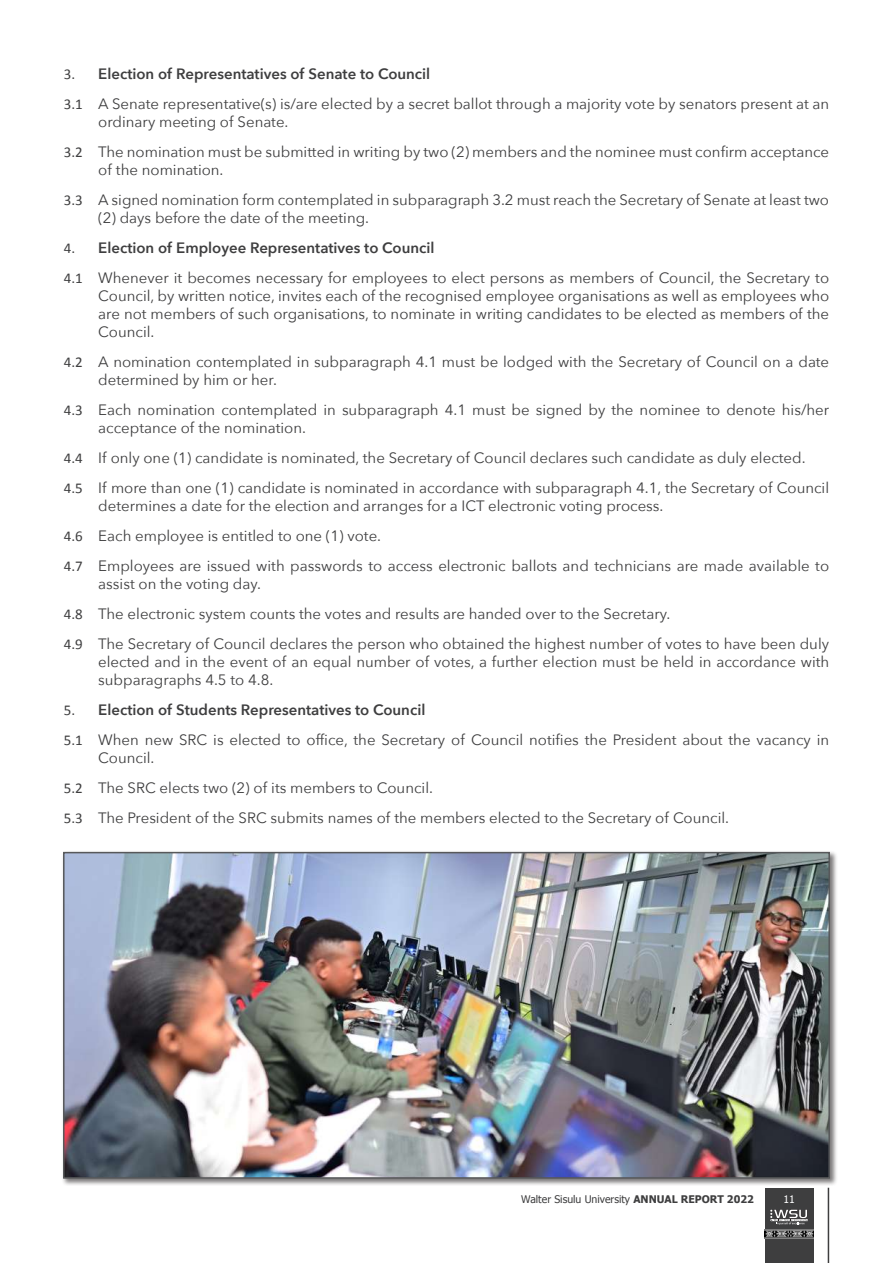
<style>
.page{position:relative;width:893px;height:1263px;background:#fff}
.page>*{position:absolute;margin:0;border:0;box-sizing:border-box;transform-origin:0 0}
.t1{font:15px/30px "Avenir Next";color:#3e3e3f}
.t2{font:10.5px "Tahoma";color:#3e3e3f}
.t3{font:10.5px "Tahoma";color:#fff}
.s1{font-family:"Calibri"}
.s2{font-weight:600}
.s3{font-weight:700}
</style>
<div class="page">
<div style="left:765px;top:1188px;width:48px;height:75px;background:#3e3e3f"></div>
<hr style="left:828px;top:1188px;width:1px;height:75px;background:#3e3e3f">
<svg style="left:770px;top:1209px;width:38px;height:16px"></svg>
<img style="left:765px;top:1229px;width:48px;height:9px">
<div style="left:61px;top:850px;width:776px;height:336px;background:#231f20;opacity:.6"></div>
<img style="left:66px;top:855px;width:761px;height:321px">
<div style="left:63px;top:852px;width:767px;height:327px;border:2px solid #57585a"></div>
<p class="t1" style="left:64px;top:58px;width:767px"><span class="s1">3.</span> <span class="s2">Election of Representatives of Senate to Council<br></span><span class="s1">3.1</span> A Senate representative(s) is/are elected by a secret ballot through a majority vote by senators present at an</p>
<p class="t1" style="left:64px;top:106px;width:767px;text-indent:34px">ordinary meeting of Senate.<br><span class="s1">3.2</span> The nomination must be submitted in writing by two (2) members and the nominee must confirm acceptance</p>
<p class="t1" style="left:64px;top:154px;width:767px;text-indent:34px">of the nomination.<br><span class="s1">3.3</span> A signed nomination form contemplated in subparagraph 3.2 must reach the Secretary of Senate at least two</p>
<p class="t1" style="left:98px;top:202px;width:272px">(2) days before the date of the meeting.</p>
<p class="t1" style="left:64px;top:232px;width:767px"><span class="s1">4.</span> <span class="s2">Election of Employee Representatives to Council<br></span><span class="s1">4.1</span> Whenever it becomes necessary for employees to elect persons as members of Council, the Secretary to</p>
<p class="t1" style="left:98px;top:286px;width:732px;line-height:18px;text-align:justify">Council, by written notice, invites each of the recognised employee organisations as well as employees who are not members of such organisations, to nominate in writing candidates to be elected as members of the Council.</p>
<p class="t1" style="left:98px;top:352px;width:732px;line-height:18px;text-indent:-34px"><span class="s1">4.2</span> A nomination contemplated in subparagraph 4.1 must be lodged with the Secretary of Council on a date determined by him or her.</p>
<p class="t1" style="left:98px;top:400px;width:732px;line-height:18px;text-indent:-34px"><span class="s1">4.3</span> Each nomination contemplated in subparagraph 4.1 must be signed by the nominee to denote his/her acceptance of the nomination.</p>
<p class="t1" style="left:64px;top:442px;width:767px"><span class="s1">4.4</span> If only one (1) candidate is nominated, the Secretary of Council declares such candidate as duly elected.<br><span class="s1">4.5</span> If more than one (1) candidate is nominated in accordance with subparagraph 4.1, the Secretary of Council</p>
<p class="t1" style="left:64px;top:490px;width:767px;text-indent:34px">determines a date for the election and arranges for a ICT electronic voting process.<br><span class="s1">4.6</span> Each employee is entitled to one (1) vote.<br><span class="s1">4.7</span> Employees are issued with passwords to access electronic ballots and technicians are made available to</p>
<p class="t1" style="left:64px;top:568px;width:767px;text-indent:34px">assist on the voting day.<br><span class="s1">4.8</span> The electronic system counts the votes and results are handed over to the Secretary.<br><span class="s1">4.9</span> The Secretary of Council declares the person who obtained the highest number of votes to have been duly</p>
<p class="t1" style="left:98px;top:652px;width:732px;line-height:18px">elected and in the event of an equal number of votes, a further election must be held in accordance with subparagraphs 4.5 to 4.8.</p>
<p class="t1" style="left:64px;top:694px;width:767px"><span class="s1">5.</span> <span class="s2">Election of Students Representatives to Council<br></span><span class="s1">5.1</span> When new SRC is elected to office, the Secretary of Council notifies the President about the vacancy in</p>
<p class="t1" style="left:64px;top:742px;width:667px;text-indent:34px">Council.<br><span class="s1">5.2</span> The SRC elects two (2) of its members to Council.<br><span class="s1">5.3</span> The President of the SRC submits names of the members elected to the Secretary of Council.</p>
<p class="t2" style="left:521px;top:1192px;width:234px">Walter Sisulu University <span class="s3">ANNUAL REPORT 2022</span></p>
<p class="t3" style="left:783px;top:1192px;width:13px">11</p>
</div>
